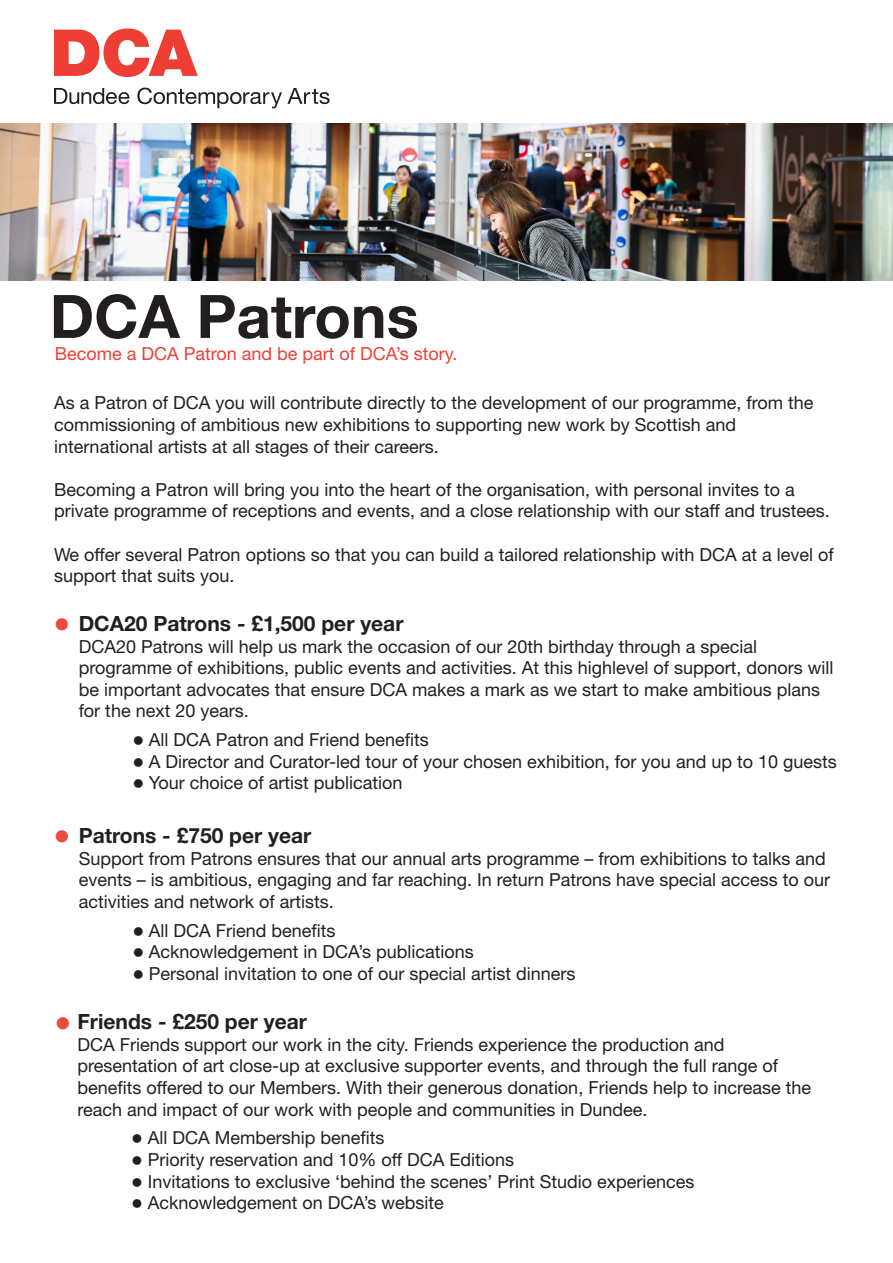
<style>
.page{position:relative;width:893px;height:1263px;background:#fff}
.page>*{position:absolute;margin:0;border:0;box-sizing:border-box;transform-origin:0 0}
.t1{font:700 60px "Helvetica Neue LT Std";color:#231f20}
.t2{font:700 21px "Helvetica Neue LT Std";color:#231f20}
.t3{font:18px/21.6px "Helvetica Neue LT Std";color:#231f20}
.t4{font:18px "Helvetica Neue LT Std";color:#ee3f34}
.s1{color:#ef4b3d}
</style>
<div class="page">
<svg style="left:54px;top:28px;width:144px;height:49px"></svg>
<svg style="left:54px;top:88px;width:75px;height:16px"></svg>
<svg style="left:137px;top:88px;width:193px;height:20px"></svg>
<img style="left:0;top:123px;width:893px;height:158px">
<p class="t1" style="left:50px;top:279px;width:371px">DCA Patrons</p>
<p class="t4" style="left:55px;top:342px;width:404px">Become a DCA Patron and be part of DCA’s story.</p>
<p class="t3" style="left:54px;top:392px;width:761px">As a Patron of DCA you will contribute directly to the development of our programme, from the commissioning of ambitious new exhibitions to supporting new work by Scottish and</p>
<p class="t3" style="left:54px;top:435px;width:386px">international artists at all stages of their careers.</p>
<p class="t3" style="left:54px;top:478px;width:742px">Becoming a Patron will bring you into the heart of the organisation, with personal invites to a</p>
<p class="t3" style="left:54px;top:500px;width:777px">private programme of receptions and events, and a close relationship with our staff and trustees.</p>
<p class="t3" style="left:54px;top:543px;width:781px">We offer several Patron options so that you can build a tailored relationship with DCA at a level of support that suits you.</p>
<p class="t2" style="left:54px;top:610px;width:351px"><span class="s1">●</span> DCA20 Patrons - £1,500 per year</p>
<p class="t3" style="left:79px;top:635px;width:680px">DCA20 Patrons will help us mark the occasion of our 20th birthday through a special</p>
<p class="t3" style="left:79px;top:657px;width:756px">programme of exhibitions, public events and activities. At this highlevel of support, donors will be important advocates that ensure DCA makes a mark as we start to make ambitious plans for the next 20 years.</p>
<p class="t3" style="left:133px;top:729px;width:298px">● All DCA Patron and Friend benefits</p>
<p class="t3" style="left:133px;top:750px;width:706px">● A Director and Curator-led tour of your chosen exhibition, for you and up to 10 guests</p>
<p class="t3" style="left:133px;top:772px;width:271px">● Your choice of artist publication</p>
<p class="t2" style="left:54px;top:822px;width:259px"><span class="s1">●</span> Patrons - £750 per year</p>
<p class="t3" style="left:79px;top:847px;width:753px">Support from Patrons ensures that our annual arts programme – from exhibitions to talks and events – is ambitious, engaging and far reaching. In return Patrons have special access to our activities and network of artists.</p>
<p class="t3" style="left:133px;top:919px;width:204px">● All DCA Friend benefits</p>
<p class="t3" style="left:133px;top:941px;width:343px">● Acknowledgement in DCA’s publications</p>
<p class="t3" style="left:133px;top:962px;width:444px">● Personal invitation to one of our special artist dinners</p>
<p class="t2" style="left:55px;top:1009px;width:253px"><span class="s1">●</span> Friends - £250 per year</p>
<p class="t3" style="left:77px;top:1033px;width:649px">DCA Friends support our work in the city. Friends experience the production and</p>
<p class="t3" style="left:77px;top:1055px;width:702px">presentation of art close-up at exclusive supporter events, and through the full range of</p>
<p class="t3" style="left:77px;top:1076px;width:735px">benefits offered to our Members. With their generous donation, Friends help to increase the reach and impact of our work with people and communities in Dundee.</p>
<p class="t3" style="left:131px;top:1127px;width:254px">● All DCA Membership benefits</p>
<p class="t3" style="left:131px;top:1148px;width:384px">● Priority reservation and 10% off DCA Editions</p>
<p class="t3" style="left:131px;top:1170px;width:564px">● Invitations to exclusive ‘behind the scenes’ Print Studio experiences</p>
<p class="t3" style="left:131px;top:1192px;width:314px">● Acknowledgement on DCA’s website</p>
</div>
